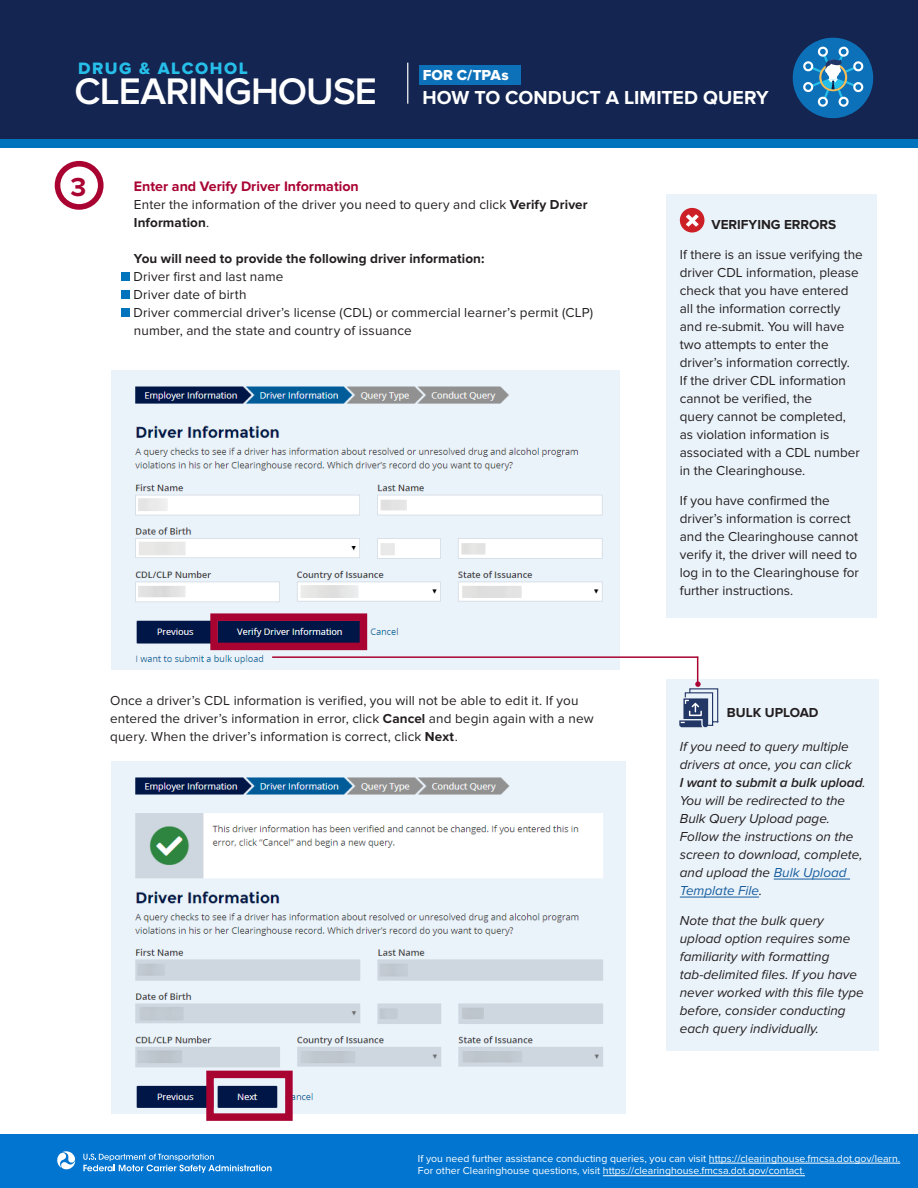
<style>
.page{position:relative;width:918px;height:1188px;background:#fff}
.page>*{position:absolute;margin:0;border:0;box-sizing:border-box;transform-origin:0 0}
.t1{font:600 38.4px "Proxima Nova";letter-spacing:-.025em;color:#fff}
.t2{font:700 27px "Proxima Nova";color:#a90332}
.t3{font:700 19.5px "Proxima Nova";color:#fff}
.t4{font:17.1px "Proxima Nova Extrabld";letter-spacing:.09em;color:#26bfea}
.t5{font:15px "Proxima Nova Extrabld";color:#fff}
.SB{font:700 14.25px "Proxima Nova";color:#a90332}
.No_Spacing{font:13.5px/18px "Proxima Nova";color:#231f20}
.BT{font:13.5px/18px "Proxima Nova";letter-spacing:.01em;color:#231f20}
.No_Spacing-2{font:italic 13.5px/18px "Proxima Nova";color:#231f20}
.BT-2{font:700 13.5px "Proxima Nova";letter-spacing:.01em;color:#231f20}
.No_Spacing-3{font:700 13.5px "Proxima Nova";color:#231f20}
.t6{font:10.5px/12.6px "Proxima Nova";color:#fff}
.s1{font-weight:700}
.s2{font-weight:600}
.s3{color:#175d9e}
</style>
<div class="page">
<div style="left:0;top:1134px;width:918px;height:54px;background:#0275d0"></div>
<div style="left:0;top:0;width:918px;height:145px;background:#132550"></div>
<div style="left:0;top:139px;width:918px;height:8px;background:#0073bd"></div>
<svg style="left:792px;top:37px;width:82px;height:82px"></svg>
<svg style="left:57px;top:1151px;width:19px;height:19px"></svg>
<svg style="left:83px;top:1154px;width:189px;height:19px"></svg>
<hr style="left:709px;top:1163px;width:191px;height:1px;background:#fff">
<hr style="left:603px;top:1175px;width:202px;height:1px;background:#fff">
<hr style="left:407px;top:63px;width:1px;height:41px;background:#fff">
<div style="left:419px;top:65px;width:102px;height:20px;background:#0d71b9"></div>
<img style="left:111px;top:370px;width:508px;height:300px">
<img style="left:111px;top:761px;width:514px;height:352px">
<div style="left:122px;top:273px;width:8px;height:8px;background:#0073bd"></div>
<div style="left:122px;top:291px;width:8px;height:8px;background:#0073bd"></div>
<div style="left:122px;top:309px;width:8px;height:8px;background:#0073bd"></div>
<div style="left:55px;top:161px;width:49px;height:49px;border:6px solid #a90332;border-radius:50%"></div>
<div style="left:666px;top:679px;width:213px;height:371px;background:#ebf3fa"></div>
<hr style="left:774px;top:879px;width:76px;height:1px;background:#175d9e">
<hr style="left:680px;top:897px;width:79px;height:1px;background:#175d9e">
<div style="left:666px;top:194px;width:211px;height:424px;background:#ebf3fa"></div>
<div style="left:680px;top:208px;width:24px;height:25px;background:#cd2026;border-radius:50%"></div>
<svg style="left:686px;top:214px;width:12px;height:13px"></svg>
<div style="left:206px;top:1071px;width:87px;height:50px;border:8px solid #a90332"></div>
<div style="left:210px;top:613px;width:157px;height:37px;border:8px solid #a90332"></div>
<hr style="left:272px;top:656px;width:426px;height:2px;background:#a90332">
<svg style="left:679px;top:657px;width:39px;height:70px"></svg>
<p class="t4" style="left:78px;top:58px;width:171px">DRUG &amp; ALCOHOL</p>
<h1 class="t1" style="left:75px;top:69px;width:304px">CLEARINGHOUSE</h1>
<p class="t5" style="left:423px;top:67px;width:87px">FOR C/TPAs</p>
<h3 class="t3" style="left:423px;top:86px;width:348px">HOW TO CONDUCT A LIMITED QUERY</h3>
<p class="t2" style="left:70px;top:171px;width:17px">3</p>
<p class="SB" style="left:134px;top:178px;width:226px">Enter and Verify Driver Information</p>
<p class="BT" style="left:134px;top:196px;width:455px">Enter the information of the driver you need to query and click <span class="s1">Verify Driver<br>Information</span>.</p>
<p class="BT-2" style="left:134px;top:251px;width:352px">You will need to provide the following driver information:</p>
<p class="BT" style="left:133px;top:268px;width:151px">Driver first and last name</p>
<p class="BT" style="left:133px;top:286px;width:115px">Driver date of birth</p>
<p class="BT" style="left:133px;top:304px;width:461px">Driver commercial driver’s license (CDL) or commercial learner’s permit (CLP) number, and the state and country of issuance</p>
<p class="No_Spacing-3" style="left:711px;top:217px;width:126px">VERIFYING ERRORS</p>
<p class="No_Spacing" style="left:680px;top:246px;width:184px">If there is an issue verifying the driver CDL information, please check that you have entered all the information correctly and re-submit. You will have two attempts to enter the driver’s information correctly.<br>If the driver CDL information cannot be verified, the<br>query cannot be completed,<br>as violation information is associated with a CDL number in the Clearinghouse.</p>
<p class="No_Spacing" style="left:680px;top:492px;width:181px">If you have confirmed the driver’s information is correct and the Clearinghouse cannot verify it, the driver will need to log in to the Clearinghouse for further instructions.</p>
<p class="BT" style="left:110px;top:692px;width:485px">Once a driver’s CDL information is verified, you will not be able to edit it. If you entered the driver’s information in error, click <span class="s1">Cancel</span> and begin again with a new query. When the driver’s information is correct, click <span class="s1">Next</span>.</p>
<p class="No_Spacing-3" style="left:727px;top:704px;width:93px">BULK UPLOAD</p>
<p class="No_Spacing-2" style="left:680px;top:738px;width:187px">If you need to query multiple drivers at once, you can click<br><span class="s2">I want to submit a bulk upload</span>.<br>You will be redirected to the<br>Bulk Query Upload page.<br>Follow the instructions on the screen to download, complete, and upload the <span class="s3">Bulk Upload<br>Template File</span>.</p>
<p class="No_Spacing-2" style="left:680px;top:912px;width:185px">Note that the bulk query upload option requires some familiarity with formatting tab-delimited files. If you have never worked with this file type before, consider conducting each query individually.</p>
<p class="t6" style="left:418px;top:1152px;width:484px">If you need further assistance conducting queries, you can visit https://clearinghouse.fmcsa.dot.gov/learn.<br>For other Clearinghouse questions, visit https://clearinghouse.fmcsa.dot.gov/contact.</p>
</div>
